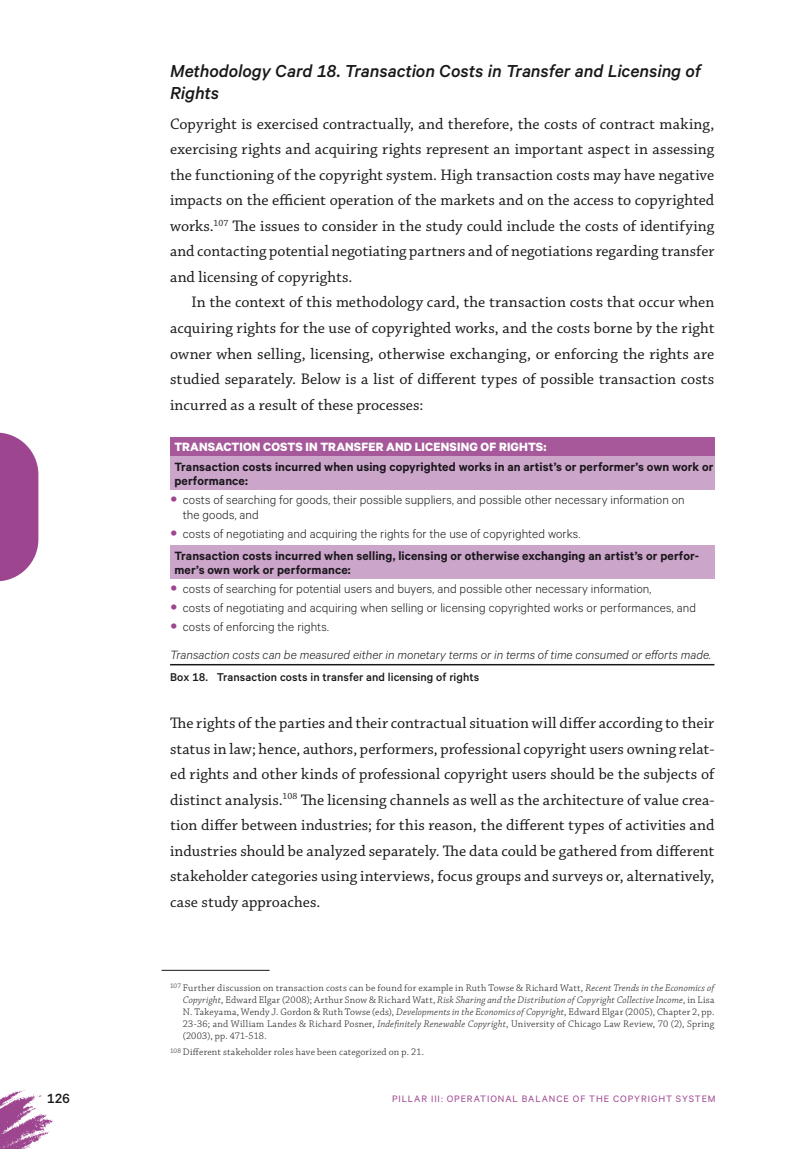
<style>
.page{position:relative;width:808px;height:1149px;background:#fff}
.page>*{position:absolute;margin:0;border:0;box-sizing:border-box;transform-origin:0 0}
.t1{font:italic 500 19.5px/22.5px "Calibre";letter-spacing:-.005em;color:#1a171b}
.t2{font:16.05px/25.5px "Chaparral Pro";letter-spacing:.005em;color:#1a171b;text-align:justify}
.t3{font:500 15px "Calibre";color:#1a171b}
.t4{font:300 13.5px/19.2px "Calibre";letter-spacing:.005em;color:#1a171b}
.t5{font:600 13.5px/13.5px "Calibre";letter-spacing:.01em;color:#1a171b}
.t6{font:italic 300 13.5px "Calibre";color:#1a171b}
.t7{font:700 13.5px "Calibre";letter-spacing:.015em;color:#fff}
.t8{font:500 12.75px "Calibre";letter-spacing:.005em;color:#1a171b}
.t9{font:10.5px "Calibre";letter-spacing:.085em;color:#9e4590}
.t10{font:300 10.05px/12px "Chaparral Pro";letter-spacing:.02em;color:#1a171b;text-align:justify}
.s1{font-style:italic}
</style>
<div class="page">
<svg style="left:0;top:1090px;width:54px;height:59px"></svg>
<svg style="left:0;top:432px;width:38px;height:149px;background:#aa5d9e"></svg>
<div style="left:170px;top:436px;width:544px;height:20px;background:#a6589a"></div>
<hr style="left:170px;top:663px;width:544px;height:2px;background:#1a171b">
<div style="left:170px;top:456px;width:544px;height:33px;background:#cba5ca"></div>
<div style="left:170px;top:545px;width:544px;height:33px;background:#cba5ca"></div>
<hr style="left:162px;top:969px;width:108px;height:1px;background:#1a171b">
<p class="t1" style="left:170px;top:59px;width:532px">Methodology Card 18. Transaction Costs in Transfer and Licensing of<br>Rights</p>
<p class="t2" style="left:170px;top:112px;width:546px">Copyright is exercised contractually, and therefore, the costs of contract making, exercising rights and acquiring rights represent an important aspect in assessing the functioning of the copyright system. High transaction costs may have negative impacts on the efficient operation of the markets and on the access to copyrighted works.<sup>107</sup> The issues to consider in the study could include the costs of identifying and contacting potential negotiating partners and of negotiations regarding transfer and licensing of copyrights.</p>
<p class="t2" style="left:170px;top:290px;width:546px;text-indent:21px">In the context of this methodology card, the transaction costs that occur when acquiring rights for the use of copyrighted works, and the costs borne by the right owner when selling, licensing, otherwise exchanging, or enforcing the rights are studied separately. Below is a list of different types of possible transaction costs incurred as a result of these processes:</p>
<p class="t7" style="left:174px;top:438px;width:374px">TRANSACTION COSTS IN TRANSFER AND LICENSING OF RIGHTS:</p>
<p class="t5" style="left:174px;top:459px;width:541px">Transaction costs incurred when using copyrighted works in an artist’s or performer’s own work or performance:</p>
<p class="t4" style="left:183px;top:491px;width:503px;line-height:15px">costs of searching for goods, their possible suppliers, and possible other necessary information on the goods, and</p>
<p class="t4" style="left:183px;top:523px;width:398px">costs of negotiating and acquiring the rights for the use of copyrighted works.</p>
<p class="t5" style="left:174px;top:548px;width:526px">Transaction costs incurred when selling, licensing or otherwise exchanging an artist’s or perfor&shy;mer’s own work or performance:</p>
<p class="t4" style="left:183px;top:578px;width:515px">costs of searching for potential users and buyers, and possible other necessary information,<br>costs of negotiating and acquiring when selling or licensing copyrighted works or performances, and costs of enforcing the rights.</p>
<p class="t6" style="left:170px;top:647px;width:543px">Transaction costs can be measured either in monetary terms or in terms of time consumed or efforts made.</p>
<p class="t8" style="left:170px;top:670px;width:311px">Box 18. Transaction costs in transfer and licensing of rights</p>
<p class="t2" style="left:170px;top:710px;width:546px">The rights of the parties and their contractual situation will differ according to their status in law; hence, authors, performers, professional copyright users owning relat&shy;ed rights and other kinds of professional copyright users should be the subjects of distinct analysis.<sup>108</sup> The licensing channels as well as the architecture of value crea&shy;tion differ between industries; for this reason, the different types of activities and industries should be analyzed separately. The data could be gathered from different stakeholder categories using interviews, focus groups and surveys or, alternatively, case study approaches.</p>
<p class="t10" style="left:183px;top:981px;width:533px;text-indent:-13px"><sup>107</sup> Further discussion on transaction costs can be found for example in Ruth Towse &amp; Richard Watt, <span class="s1">Recent Trends in the Economics of Copyright</span>, Edward Elgar (2008); Arthur Snow &amp; Richard Watt, <span class="s1">Risk Sharing and the Distribution of Copyright Collective Income</span>, in Lisa N. Takeyama, Wendy J. Gordon &amp; Ruth Towse (eds), <span class="s1">Developments in the Economics of Copyright</span>, Edward Elgar (2005), Chapter 2, pp.<br>23-36; and William Landes &amp; Richard Posner, <span class="s1">Indefinitely Renewable Copyright</span>, University of Chicago Law Review, 70 (2), Spring (2003), pp. 471-518.</p>
<p class="t10" style="left:170px;top:1046px;width:256px"><sup>108</sup> Different stakeholder roles have been categorized on p. 21.</p>
<p class="t3" style="left:47px;top:1089px;width:25px">126</p>
<p class="t9" style="left:392px;top:1092px;width:325px">PILLAR III: OPERATIONAL BALANCE OF THE COPYRIGHT SYSTEM</p>
</div>
